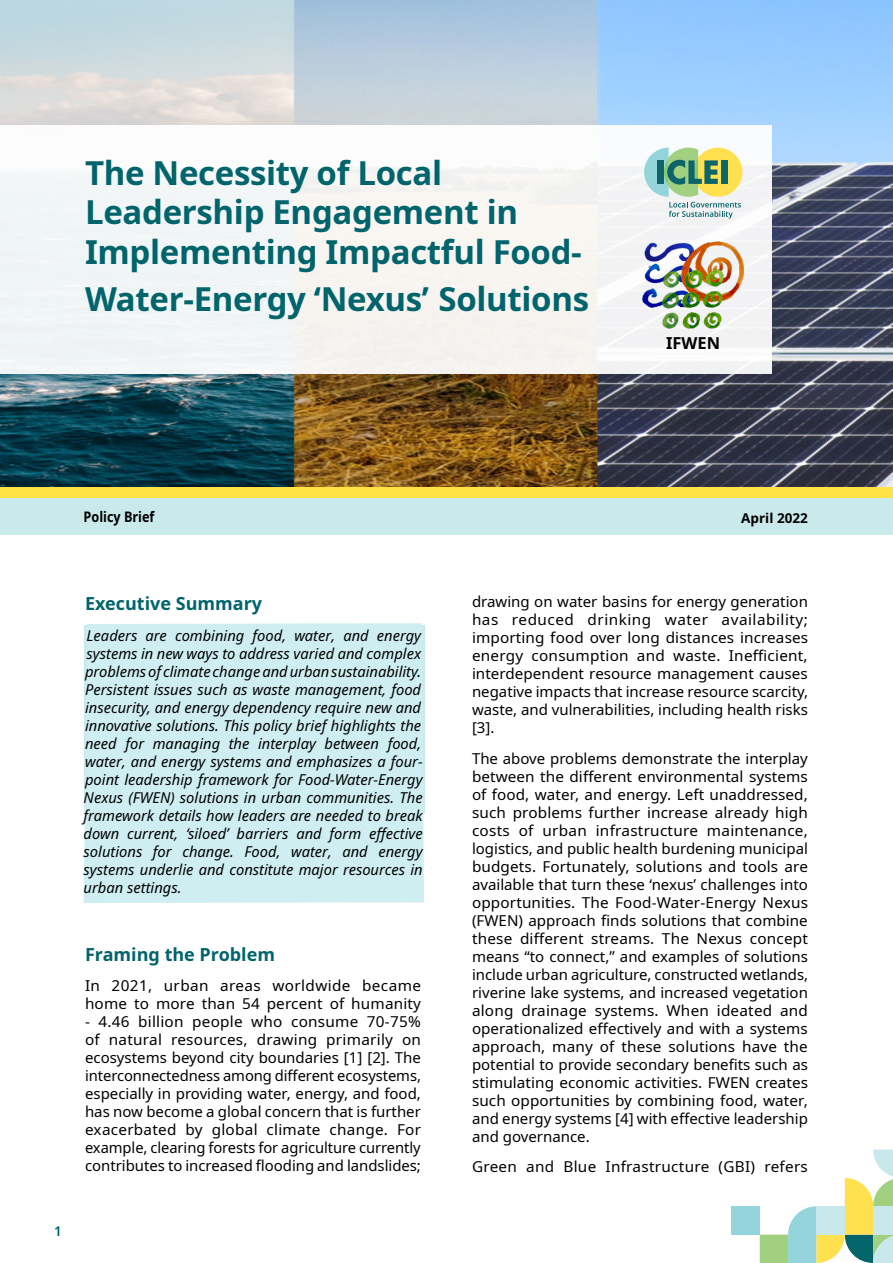
<style>
.page{position:relative;width:893px;height:1263px;background:#fff}
.page>*{position:absolute;margin:0;border:0;box-sizing:border-box;transform-origin:0 0}
.Header_on_front_page{font:700 33px/39.6px "Noto Sans";letter-spacing:-.01em;color:#00646c}
.Header_in_Columns{font:700 18px "Noto Sans";color:#00646c}
.t1{font:700 16.5px "Noto Sans";color:#000}
.t2{font:15px/18px "Noto Sans";color:#000;text-align:justify}
.Quote___Highlighted{font:italic 15px/18px "Noto Sans";color:#000;text-align:justify}
.t3{font:15px "Noto Sans";letter-spacing:.02em;color:#000}
.Facts_and_Figures{font:700 14.55px "Noto Sans";color:#000;scale:.87 1}
.Facts_and_Figures-2{font:700 13.5px "Noto Sans";color:#000}
.Sub_title_on_front_p{font:600 13.5px "Noto Sans";color:#00646c}
</style>
<div class="page">
<div style="left:760px;top:1234px;width:28px;height:29px;background:#a0d080"></div>
<div style="left:731px;top:1206px;width:29px;height:28px;background:#93d5da"></div>
<svg style="left:788px;top:1149px;width:105px;height:114px"></svg>
<img style="left:0;top:0;width:893px;height:487px">
<div style="left:0;top:498px;width:893px;height:37px;background:#c9e9eb"></div>
<div style="left:0;top:487px;width:893px;height:11px;background:#ffe144"></div>
<div style="left:0;top:125px;width:771px;height:248px;background:#f5f5f5"></div>
<svg style="left:644px;top:148px;width:98px;height:71px"></svg>
<img style="left:643px;top:241px;width:100px;height:88px">
<div style="left:84px;top:623px;width:340px;height:280px;background:#cfeef1"></div>
<p class="Header_on_front_page" style="left:85px;top:154px;width:498px">The Necessity of Local<br>Leadership Engagement in<br>Implementing Impactful Food-</p>
<p class="Header_on_front_page" style="left:85px;top:280px;width:506px">Water-Energy ‘Nexus’ Solutions</p>
<p class="t1" style="left:666px;top:331px;width:56px">IFWEN</p>
<p class="Facts_and_Figures" style="left:84px;top:507px;width:83px">Policy Brief</p>
<p class="Sub_title_on_front_p" style="left:54px;top:1222px;width:9px">1</p>
<p class="Header_in_Columns" style="left:85px;top:591px;width:179px">Executive Summary</p>
<p class="Quote___Highlighted" style="left:84px;top:626px;width:341px">Leaders are combining food, water, and energy systems in new ways to address varied and complex problems of climate change and urban sustainability.<br>Persistent issues such as waste management, food insecurity, and energy dependency require new and innovative solutions. This policy brief highlights the need for managing the interplay between food, water, and energy systems and emphasizes a four&shy;point leadership framework for Food-Water-Energy Nexus (FWEN) solutions in urban communities. The framework details how leaders are needed to break down current, ‘siloed’ barriers and form effective solutions for change. Food, water, and energy systems underlie and constitute major resources in urban settings.</p>
<p class="Header_in_Columns" style="left:85px;top:941px;width:192px">Framing the Problem</p>
<p class="t2" style="left:85px;top:977px;width:337px">In 2021, urban areas worldwide became home to more than 54 percent of humanity</p>
<p class="t2" style="left:85px;top:1013px;width:338px">- 4.46 billion people who consume 70-75% of natural resources, drawing primarily on ecosystems beyond city boundaries [1] [2]. The interconnectedness among different ecosystems, especially in providing water, energy, and food, has now become a global concern that is further exacerbated by global climate change. For example, clearing forests for agriculture currently contributes to increased flooding and landslides;</p>
<p class="Facts_and_Figures-2" style="left:741px;top:508px;width:68px">April 2022</p>
<p class="t2" style="left:472px;top:593px;width:338px">drawing on water basins for energy generation has reduced drinking water availability; importing food over long distances increases energy consumption and waste. Inefficient, interdependent resource management causes negative impacts that increase resource scarcity, waste, and vulnerabilities, including health risks [3].</p>
<p class="t2" style="left:472px;top:749px;width:338px">The above problems demonstrate the interplay between the different environmental systems of food, water, and energy. Left unaddressed, such problems further increase already high costs of urban infrastructure maintenance, logistics, and public health burdening municipal budgets. Fortunately, solutions and tools are available that turn these ‘nexus’ challenges into opportunities. The Food-Water-Energy Nexus (FWEN) approach finds solutions that combine these different streams. The Nexus concept means “to connect,” and examples of solutions include urban agriculture, constructed wetlands, riverine lake systems, and increased vegetation along drainage systems. When ideated and operationalized effectively and with a systems approach, many of these solutions have the potential to provide secondary benefits such as stimulating economic activities. FWEN creates such opportunities by combining food, water, and energy systems [4] with effective leadership and governance.</p>
<p class="t3" style="left:472px;top:1156px;width:337px">Green and Blue Infrastructure (GBI) refers</p>
</div>
